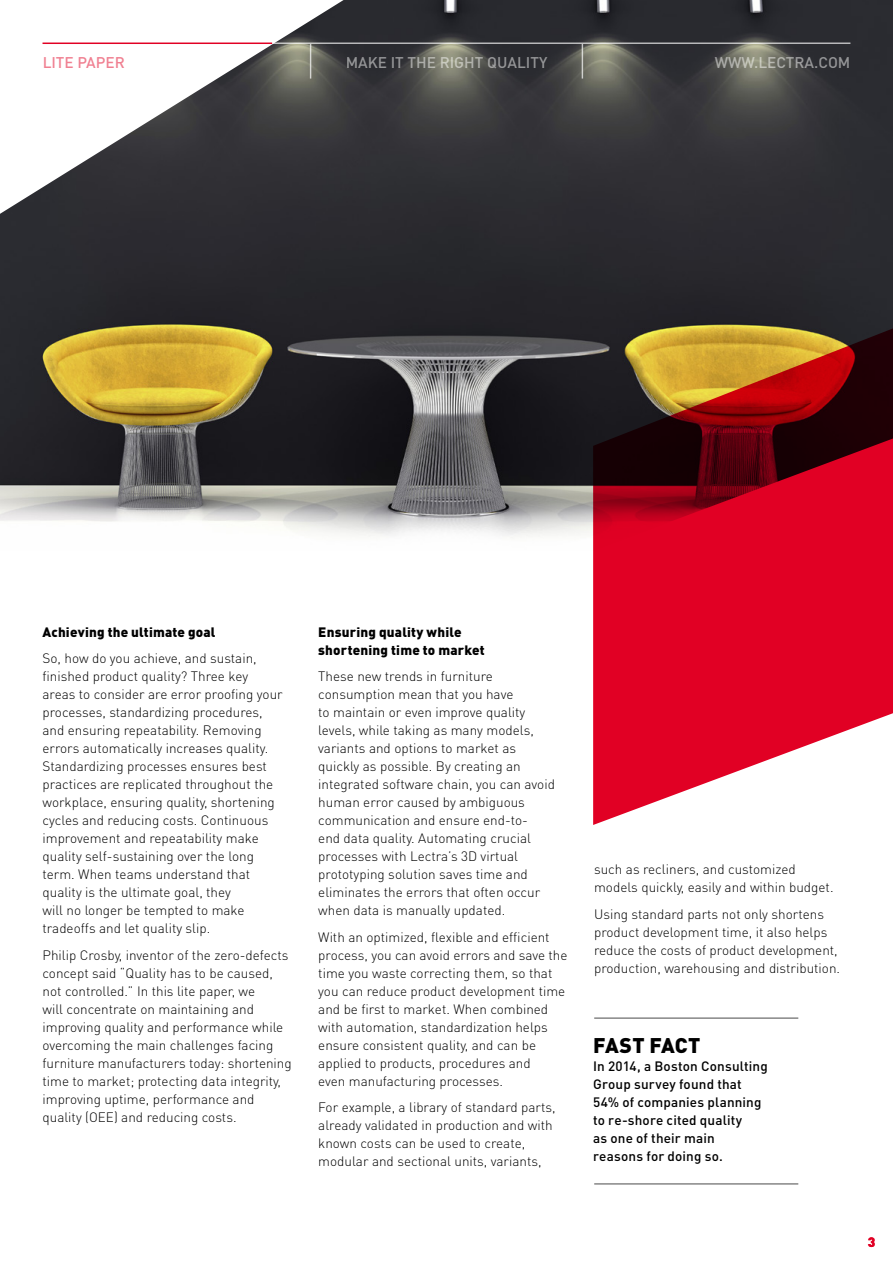
<style>
.page{position:relative;width:893px;height:1263px;background:#fff}
.page>*{position:absolute;margin:0;border:0;box-sizing:border-box;transform-origin:0 0}
.t1{font:900 21px "DIN Pro";letter-spacing:.005em;color:#000}
.t2{font:500 15.3px "DIN";color:#fffffe}
.t3{font:500 15.3px "DIN";color:#e10024}
.t4{font:300 13.5px/18px "DIN Pro";color:#000}
.t5{font:500 13.5px/18px "DIN";letter-spacing:.01em;color:#000}
.t6{font:900 13.5px/18px "DIN";letter-spacing:.015em;color:#000}
.t7{font:900 13.5px "DIN";color:#e10024}
</style>
<div class="page">
<img style="left:0;top:0;width:893px;height:538px">
<hr style="left:582px;top:43px;width:1px;height:36px;background:#fff">
<hr style="left:310px;top:43px;width:1px;height:36px;background:#fff">
<hr style="left:43px;top:43px;width:807px;height:1px;background:#fff">
<hr style="left:594px;top:1017px;width:204px;height:2px;background:#000">
<hr style="left:594px;top:1183px;width:204px;height:1px;background:#000">
<hr style="left:43px;top:43px;width:229px;height:1px;background:#e10024">
<svg style="left:593px;top:323px;width:300px;height:502px;background:#bd2c38"></svg>
<p class="t3" style="left:43px;top:53px;width:84px">LITE PAPER</p>
<p class="t2" style="left:346px;top:53px;width:203px">MAKE IT THE RIGHT QUALITY</p>
<p class="t2" style="left:715px;top:53px;width:137px">WWW.LECTRA.COM</p>
<p class="t6" style="left:43px;top:622px;width:175px">Achieving the ultimate goal</p>
<p class="t4" style="left:43px;top:649px;width:242px">So, how do you achieve, and sustain, finished product quality? Three key areas to consider are error proofing your processes, standardizing procedures, and ensuring repeatability. Removing errors automatically increases quality.<br>Standardizing processes ensures best practices are replicated throughout the workplace, ensuring quality, shortening cycles and reducing costs. Continuous improvement and repeatability make quality self-sustaining over the long term. When teams understand that quality is the ultimate goal, they<br>will no longer be tempted to make tradeoffs and let quality slip.</p>
<p class="t4" style="left:43px;top:945px;width:251px">Philip Crosby, inventor of the zero-defects concept said “Quality has to be caused, not controlled.” In this lite paper, we<br>will concentrate on maintaining and improving quality and performance while overcoming the main challenges facing furniture manufacturers today: shortening time to market; protecting data integrity, improving uptime, performance and quality (OEE) and reducing costs.</p>
<p class="t6" style="left:318px;top:622px;width:168px">Ensuring quality while shortening time to market</p>
<p class="t4" style="left:318px;top:667px;width:238px">These new trends in furniture consumption mean that you have<br>to maintain or even improve quality levels, while taking as many models, variants and options to market as quickly as possible. By creating an integrated software chain, you can avoid human error caused by ambiguous communication and ensure end-to-<br>end data quality. Automating crucial processes with Lectra’s 3D virtual prototyping solution saves time and eliminates the errors that often occur when data is manually updated.</p>
<p class="t4" style="left:318px;top:927px;width:251px">With an optimized, flexible and efficient process, you can avoid errors and save the time you waste correcting them, so that you can reduce product development time and be first to market. When combined with automation, standardization helps ensure consistent quality, and can be applied to products, procedures and<br>even manufacturing processes.</p>
<p class="t4" style="left:318px;top:1098px;width:239px">For example, a library of standard parts, already validated in production and with known costs can be used to create, modular and sectional units, variants,</p>
<p class="t4" style="left:594px;top:860px;width:241px">such as recliners, and customized models quickly, easily and within budget.</p>
<p class="t4" style="left:594px;top:904px;width:247px">Using standard parts not only shortens product development time, it also helps reduce the costs of product development, production, warehousing and distribution.</p>
<h1 class="t1" style="left:593px;top:1031px;width:109px">FAST FACT</h1>
<p class="t5" style="left:593px;top:1056px;width:176px">In 2014, a Boston Consulting<br>Group survey found that<br>54% of companies planning to re-shore cited quality<br>as one of their main reasons for doing so.</p>
<p class="t7" style="left:868px;top:1233px;width:9px">3</p>
</div>
